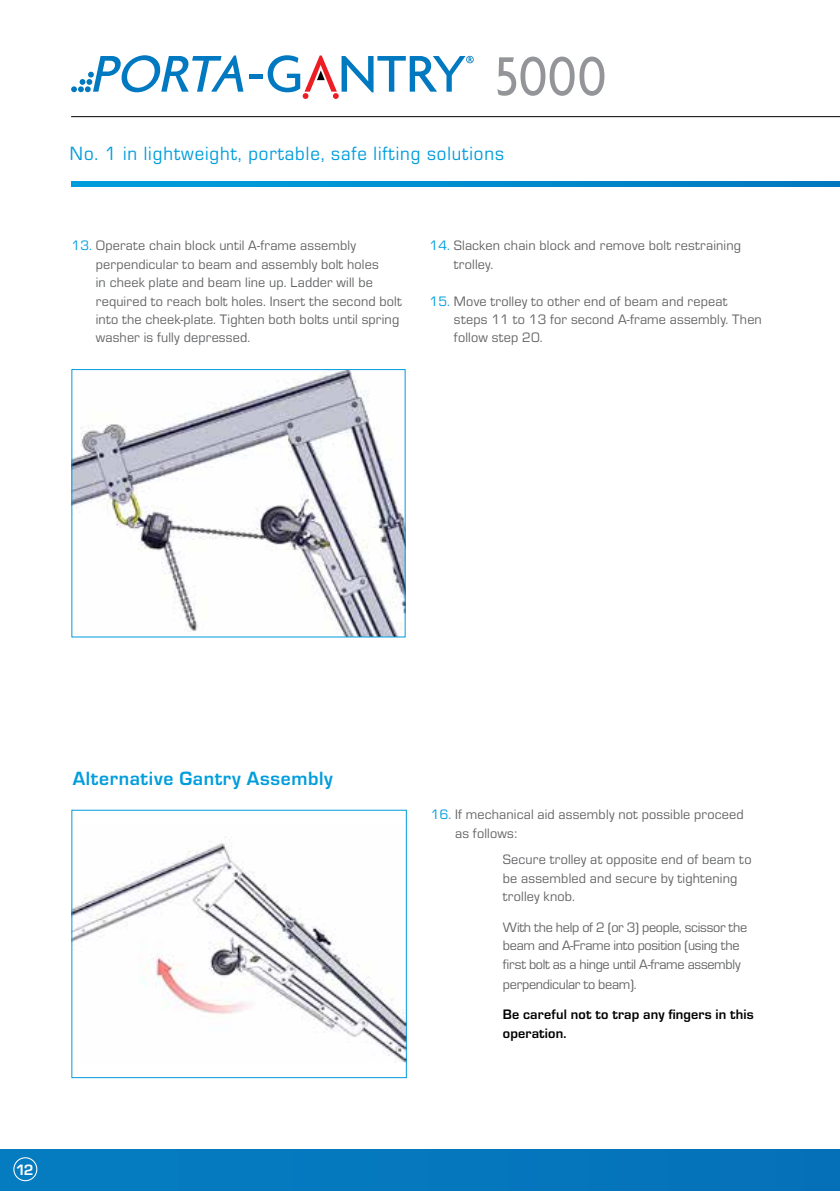
<style>
.page{position:relative;width:840px;height:1191px;background:#fff}
.page>*{position:absolute;margin:0;border:0;box-sizing:border-box;transform-origin:0 0}
.t1{font:19.8px "Eurostile";letter-spacing:.05em;color:#009ddc;scale:.95 1}
.t2{font:700 19.8px "Eurostile";letter-spacing:.03em;color:#009ddc}
.t3{font:700 15.6px "Eurostile";color:#fff}
.t4{font:14.2px/18.4px "Eurostile";letter-spacing:.01em;color:#636466}
.t5{font:14.2px/18.4px "Eurostile";letter-spacing:-.02em;color:#636466}
.t6{font:700 14.2px/18.4px "Eurostile";letter-spacing:.01em;color:#000}
.s1{color:#009ddc}
</style>
<div class="page">
<svg style="left:497px;top:57px;width:107px;height:39px"></svg>
<hr style="left:249px;top:74px;width:14px;height:4px;background:#0079c1">
<svg style="left:267px;top:55px;width:206px;height:44px"></svg>
<svg style="left:71px;top:55px;width:172px;height:37px"></svg>
<svg style="left:71px;top:181px;width:768px;height:5px;background:#008cce"></svg>
<hr style="left:71px;top:116px;width:768px;height:1px;background:#000">
<img style="left:73px;top:371px;width:330px;height:264px">
<img style="left:73px;top:837px;width:331px;height:225px">
<div style="left:0;top:1149px;width:839px;height:42px;background:#0578be"></div>
<div style="left:13px;top:1157px;width:24px;height:24px;border:1px solid #fff;border-radius:50%"></div>
<h1 class="t1" style="left:70px;top:140px;width:458px">No. 1 in lightweight, portable, safe lifting solutions</h1>
<p class="t4" style="left:96px;top:236px;width:307px;text-indent:-24px"><span class="s1">13.</span> Operate chain block until A-frame assembly perpendicular to beam and assembly bolt holes<br>in cheek plate and beam line up. Ladder will be required to reach bolt holes. Insert the second bolt into the cheek-plate. Tighten both bolts until spring washer is fully depressed.</p>
<p class="t4" style="left:453px;top:236px;width:288px;text-indent:-24px"><span class="s1">14.</span> Slacken chain block and remove bolt restraining trolley.</p>
<p class="t4" style="left:453px;top:291px;width:309px;text-indent:-24px"><span class="s1">15.</span> Move trolley to other end of beam and repeat steps 11 to 13 for second A-frame assembly. Then follow step 20.</p>
<h1 class="t2" style="left:73px;top:764px;width:261px">Alternative Gantry Assembly</h1>
<p class="t3" style="left:16px;top:1158px;width:19px">12</p>
<p class="t4" style="left:455px;top:805px;width:290px;text-indent:-24px"><span class="s1">16.</span> If mechanical aid assembly not possible proceed as follows:</p>
<p class="t4" style="left:502px;top:849px;width:250px">Secure trolley at opposite end of beam to be assembled and secure by tightening trolley knob.</p>
<p class="t5" style="left:502px;top:917px;width:246px">With the help of 2 (or 3) people, scissor the beam and A-Frame into position (using the first bolt as a hinge until A-frame assembly</p>
<p class="t5" style="left:502px;top:974px;width:135px">perpendicular to beam).</p>
<p class="t6" style="left:502px;top:1004px;width:252px">Be careful not to trap any fingers in this operation.</p>
</div>
